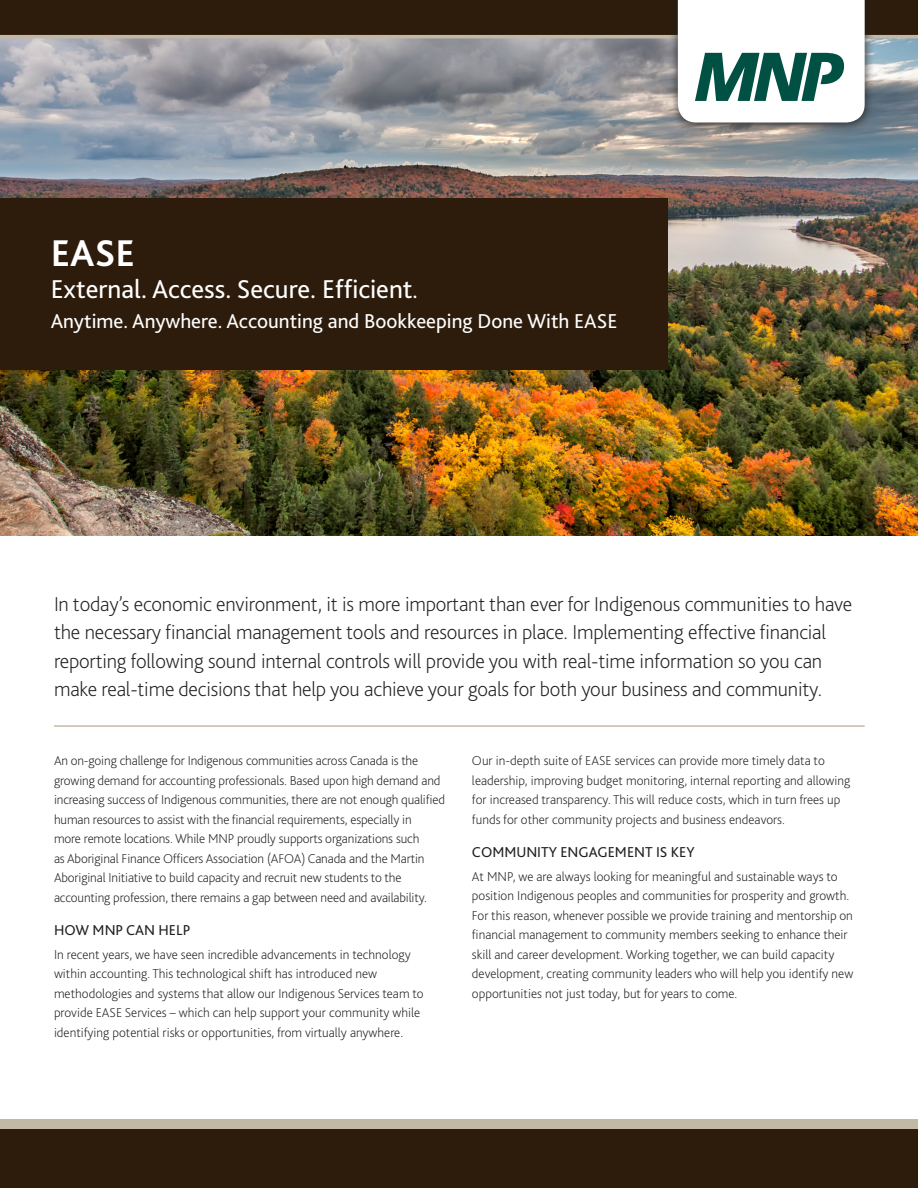
<style>
.page{position:relative;width:918px;height:1188px;background:#fff}
.page>*{position:absolute;margin:0;border:0;box-sizing:border-box;transform-origin:0 0}
.t1{font:700 39px "Bliss 2";color:#fff}
.t2{font:27px "Bliss 2";color:#fff}
.t3{font:200 21px/28.5px "Bliss 2";letter-spacing:-.01em;color:#231f20}
.t4{font:21px "Bliss 2";color:#fff}
.t5{font:15px "Bliss 2";color:#231f20}
.t6{font:200 13.5px/19.5px "Bliss 2";color:#231f20}
.s1{font-size:24px}
</style>
<div class="page">
<img style="left:0;top:122px;width:918px;height:414px">
<div style="left:668px;top:0;width:206px;height:134px;background:#231f20;opacity:.88"></div>
<svg style="left:0;top:0;width:918px;height:122px;background:#888887"></svg>
<div style="left:0;top:1119px;width:918px;height:20px;background:#c2b8a6"></div>
<div style="left:0;top:1129px;width:918px;height:59px;background:#2d1c0c"></div>
<hr style="left:54px;top:725px;width:811px;height:2px;background:#c2b8a6">
<div style="left:0;top:198px;width:667px;height:171px;background:#2d1c0c"></div>
<p class="t1" style="left:51px;top:229px;width:86px">EASE</p>
<p class="t2" style="left:51px;top:273px;width:369px">External. Access. Secure. Efficient<span class="s1">.</span></p>
<p class="t4" style="left:51px;top:308px;width:568px">Anytime. Anywhere. Accounting and Bookkeeping Done With EASE</p>
<p class="t3" style="left:54px;top:589px;width:800px">In today’s economic environment, it is more important than ever for Indigenous communities to have the necessary financial management tools and resources in place. Implementing effective financial reporting following sound internal controls will provide you with real-time information so you can make real-time decisions that help you achieve your goals for both your business and community.</p>
<p class="t6" style="left:54px;top:751px;width:393px">An on-going challenge for Indigenous communities across Canada is the growing demand for accounting professionals. Based upon high demand and increasing success of Indigenous communities, there are not enough qualified human resources to assist with the financial requirements, especially in<br>more remote locations. While MNP proudly supports organizations such<br>as Aboriginal Finance Officers Association (AFOA) Canada and the Martin Aboriginal Initiative to build capacity and recruit new students to the accounting profession, there remains a gap between need and availability.</p>
<p class="t5" style="left:54px;top:921px;width:138px">HOW MNP CAN HELP</p>
<p class="t6" style="left:54px;top:944px;width:371px">In recent years, we have seen incredible advancements in technology within accounting. This technological shift has introduced new methodologies and systems that allow our Indigenous Services team to provide EASE Services – which can help support your community while identifying potential risks or opportunities, from virtually anywhere.</p>
<p class="t6" style="left:472px;top:751px;width:380px">Our in-depth suite of EASE services can provide more timely data to leadership, improving budget monitoring, internal reporting and allowing for increased transparency. This will reduce costs, which in turn frees up funds for other community projects and business endeavors.</p>
<p class="t5" style="left:472px;top:843px;width:224px">COMMUNITY ENGAGEMENT IS KEY</p>
<p class="t6" style="left:472px;top:866px;width:383px">At MNP, we are always looking for meaningful and sustainable ways to position Indigenous peoples and communities for prosperity and growth.<br>For this reason, whenever possible we provide training and mentorship on financial management to community members seeking to enhance their skill and career development. Working together, we can build capacity development, creating community leaders who will help you identify new opportunities not just today, but for years to come.</p>
</div>
